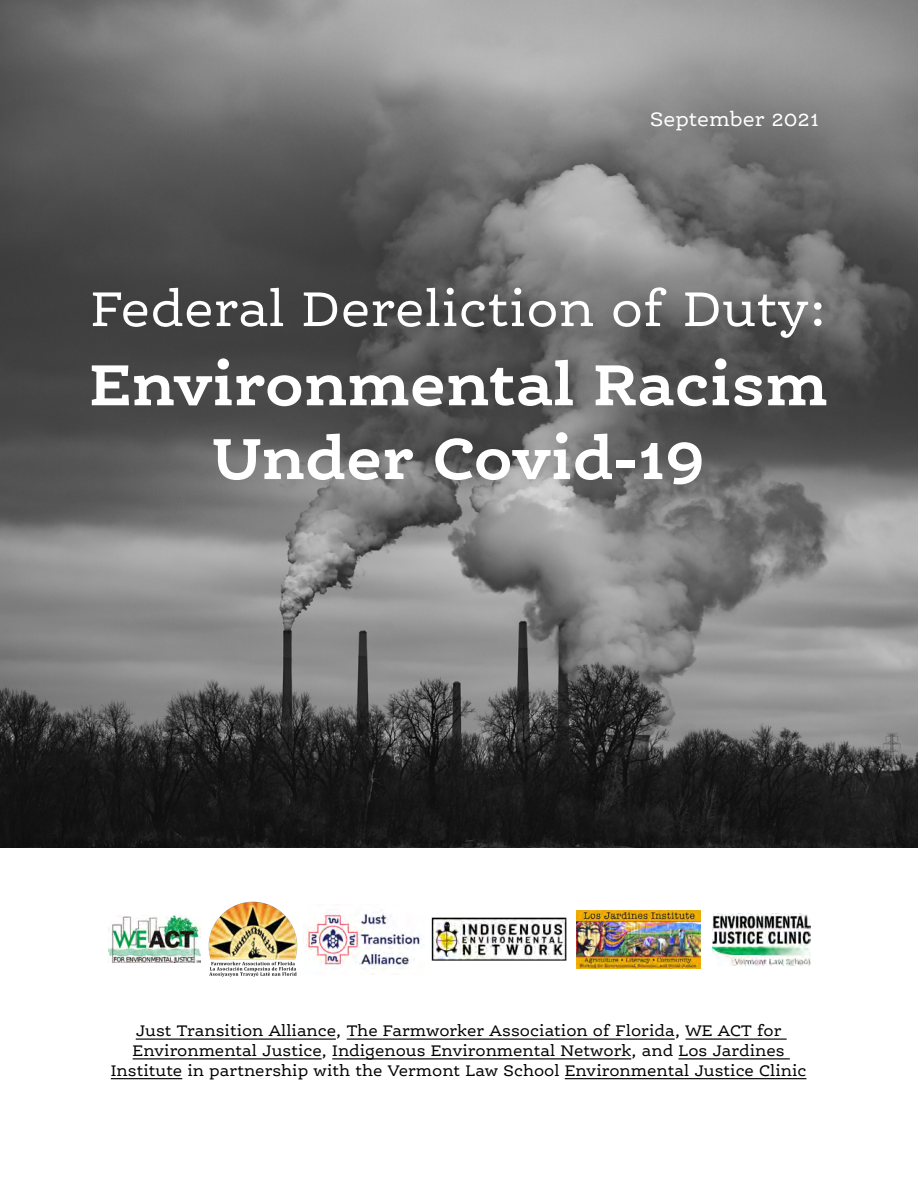
<style>
.page{position:relative;width:918px;height:1188px;background:#fff}
.page>*{position:absolute;margin:0;border:0;box-sizing:border-box;transform-origin:0 0}
.t1{font:700 61.5px/73.8px "Ernestine OT";color:#fff;text-align:center}
.t2{font:52.5px "Ernestine OT";color:#fff}
.t3{font:21px "Ernestine OT";color:#fff}
.t4{font:16.5px/19.8px "Ernestine OT";color:#000;text-align:center}
</style>
<div class="page">
<img style="left:0;top:0;width:918px;height:848px">
<hr style="left:136px;top:1039px;width:200px;height:1px;background:#000">
<hr style="left:347px;top:1039px;width:328px;height:1px;background:#000">
<hr style="left:686px;top:1039px;width:101px;height:1px;background:#000">
<hr style="left:133px;top:1058px;width:189px;height:1px;background:#000">
<hr style="left:332px;top:1058px;width:299px;height:1px;background:#000">
<hr style="left:678px;top:1058px;width:112px;height:1px;background:#000">
<hr style="left:111px;top:1078px;width:71px;height:1px;background:#000">
<hr style="left:565px;top:1078px;width:241px;height:1px;background:#000">
<img style="left:713px;top:914px;width:98px;height:51px">
<img style="left:208px;top:901px;width:90px;height:76px">
<img style="left:431px;top:918px;width:135px;height:43px">
<img style="left:306px;top:909px;width:116px;height:60px">
<img style="left:109px;top:916px;width:91px;height:47px">
<img style="left:577px;top:910px;width:124px;height:58px">
<p class="t3" style="left:650px;top:107px;width:171px">September 2021</p>
<h2 class="t2" style="left:91px;top:280px;width:737px">Federal Dereliction of Duty:</h2>
<h1 class="t1" style="left:90px;top:348px;width:740px">Environmental Racism<br>Under Covid-19</h1>
<p class="t4" style="left:111px;top:1021px;width:697px">Just Transition Alliance, The Farmworker Association of Florida, WE ACT for<br>Environmental Justice, Indigenous Environmental Network, and Los Jardines<br>Institute in partnership with the Vermont Law School Environmental Justice Clinic</p>
</div>
